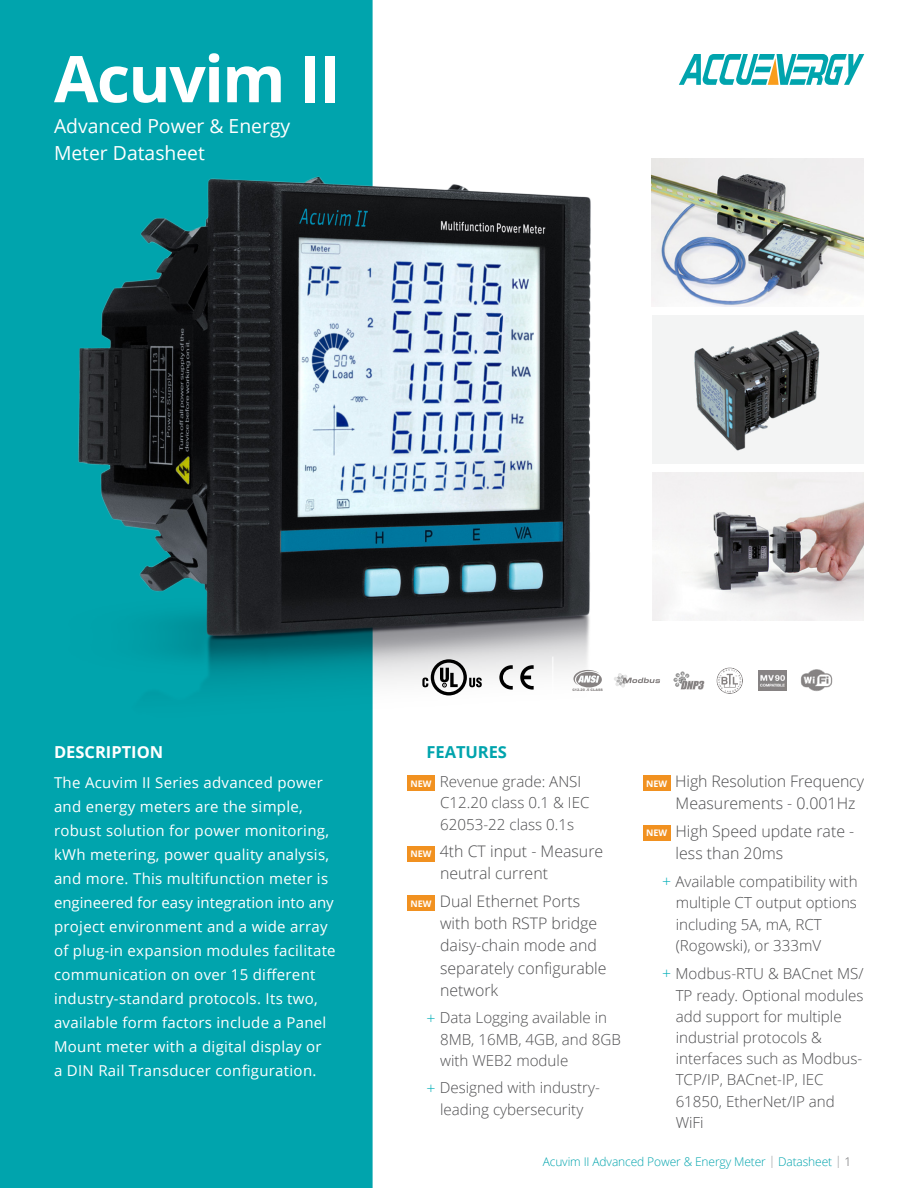
<style>
.page{position:relative;width:918px;height:1188px;background:#fff}
.page>*{position:absolute;margin:0;border:0;box-sizing:border-box;transform-origin:0 0}
.t1{font:700 64.5px "Open Sans";letter-spacing:-.025em;color:#fff}
.t2{font:19.35px/27px "Open Sans";color:#fff}
.t3{font:700 16.5px "Open Sans";color:#fff}
.t4{font:700 16.5px "Open Sans";letter-spacing:-.005em;color:#00a4ad}
.t5{font:300 15.9px/22px "Open Sans";color:#4d4d4f}
.t6{font:300 15.15px/21.5px "Open Sans";color:#4d4d4f}
.t7{font:15px/24px "Open Sans";letter-spacing:.02em;color:#fff}
.t8{font:300 12px "Open Sans";letter-spacing:-.01em;color:#00a4ad}
.t9{font:700 9px "Open Sans";color:#fff}
.t10{font:900 3.3px "Arial";color:#868282}
.s1{font-size:15.9px;color:#faaa3f}
.s2{color:#faaa3f}
.s3{font-size:15.9px;color:#00adb7}
.s4{color:#939598}
.s5{color:#636466}
</style>
<div class="page">
<div style="left:0;top:0;width:373px;height:1188px;background:#00a4ad"></div>
<img style="left:47px;top:162px;width:554px;height:568px">
<svg style="left:679px;top:54px;width:185px;height:31px"></svg>
<svg style="left:717px;top:668px;width:26px;height:26px"></svg>
<img style="left:801px;top:669px;width:31px;height:23px">
<img style="left:759px;top:671px;width:27px;height:20px">
<svg style="left:673px;top:671px;width:32px;height:19px"></svg>
<svg style="left:614px;top:673px;width:46px;height:15px"></svg>
<div style="left:576px;top:672px;width:26px;height:15px;background:#868282;border-radius:50%"></div>
<svg style="left:573px;top:670px;width:27px;height:15px"></svg>
<svg style="left:499px;top:665px;width:14px;height:25px"></svg>
<svg style="left:520px;top:665px;width:14px;height:25px"></svg>
<svg style="left:422px;top:659px;width:60px;height:36px"></svg>
<hr style="left:553px;top:657px;width:1px;height:45px;background:#fff">
<div style="left:652px;top:315px;width:212px;height:149px;background:#f3f4f4"></div>
<img style="left:694px;top:330px;width:126px;height:121px">
<img style="left:653px;top:472px;width:211px;height:149px">
<img style="left:652px;top:158px;width:211px;height:149px">
<div style="left:407px;top:776px;width:28px;height:15px;background:#f19120"></div>
<div style="left:407px;top:846px;width:28px;height:15px;background:#f19120"></div>
<div style="left:407px;top:896px;width:28px;height:15px;background:#f19120"></div>
<div style="left:643px;top:776px;width:28px;height:15px;background:#f19120"></div>
<div style="left:643px;top:825px;width:28px;height:15px;background:#f19120"></div>
<h1 class="t1" style="left:54px;top:33px;width:288px">Acuvim II</h1>
<p class="t2" style="left:54px;top:112px;width:238px">Advanced Power &amp; Energy<br>Meter Datasheet</p>
<p class="t3" style="left:54px;top:740px;width:111px">DESCRIPTION</p>
<p class="t7" style="left:54px;top:770px;width:283px">The Acuvim II Series advanced power and energy meters are the simple, robust solution for power monitoring, kWh metering, power quality analysis, and more. This multifunction meter is engineered for easy integration into any project environment and a wide array of plug-in expansion modules facilitate communication on over 15 different industry-standard protocols. Its two, available form factors include a Panel Mount meter with a digital display or<br>a DIN Rail Transducer configuration.</p>
<p class="t10" style="left:572px;top:688px;width:32px">C12.20 .5 CLASS</p>
<p class="t4" style="left:427px;top:740px;width:82px">FEATURES</p>
<p class="t6" style="left:440px;top:770px;width:151px;text-indent:-14px"><span class="s1">+</span> Revenue grade: ANSI<br>C12.20 class 0.1 &amp; IEC<br>62053-22 class 0.1s</p>
<p class="t5" style="left:440px;top:840px;width:165px;text-indent:-14px"><span class="s2">+</span> 4th CT input - Measure neutral current</p>
<p class="t5" style="left:440px;top:890px;width:168px;text-indent:-14px"><span class="s2">+</span> Dual Ethernet Ports with both RSTP bridge daisy-chain mode and separately configurable network</p>
<p class="t6" style="left:440px;top:1007px;width:182px;text-indent:-14px"><span class="s3">+</span> Data Logging available in<br>8MB, 16MB, 4GB, and 8GB with WEB2 module</p>
<p class="t6" style="left:427px;top:1077px;width:175px;text-align:center"><span class="s3">+</span> Designed with industry&shy;leading cybersecurity</p>
<p class="t9" style="left:410px;top:777px;width:23px">NEW</p>
<p class="t9" style="left:410px;top:848px;width:23px">NEW</p>
<p class="t9" style="left:410px;top:897px;width:23px">NEW</p>
<p class="t5" style="left:662px;top:770px;width:203px;text-align:center"><span class="s2">+</span> High Resolution Frequency<br>Measurements - 0.001Hz</p>
<p class="t5" style="left:676px;top:820px;width:180px;text-indent:-14px"><span class="s2">+</span> High Speed update rate - less than 20ms</p>
<p class="t6" style="left:676px;top:870px;width:183px;text-indent:-14px"><span class="s3">+</span> Available compatibility with multiple CT output options including 5A, mA, RCT (Rogowski), or 333mV</p>
<p class="t6" style="left:676px;top:962px;width:189px;text-indent:-13px"><span class="s3">+</span> Modbus-RTU &amp; BACnet MS/<br>TP ready. Optional modules add support for multiple industrial protocols &amp; interfaces such as Modbus-<br>TCP/IP, BACnet-IP, IEC<br>61850, EtherNet/IP and<br>WiFi</p>
<p class="t9" style="left:646px;top:777px;width:23px">NEW</p>
<p class="t9" style="left:646px;top:827px;width:23px">NEW</p>
<p class="t8" style="left:543px;top:1153px;width:310px">Acuvim II Advanced Power &amp; Energy Meter <span class="s4">|</span> Datasheet <span class="s4">|</span> <span class="s5">1</span></p>
</div>
